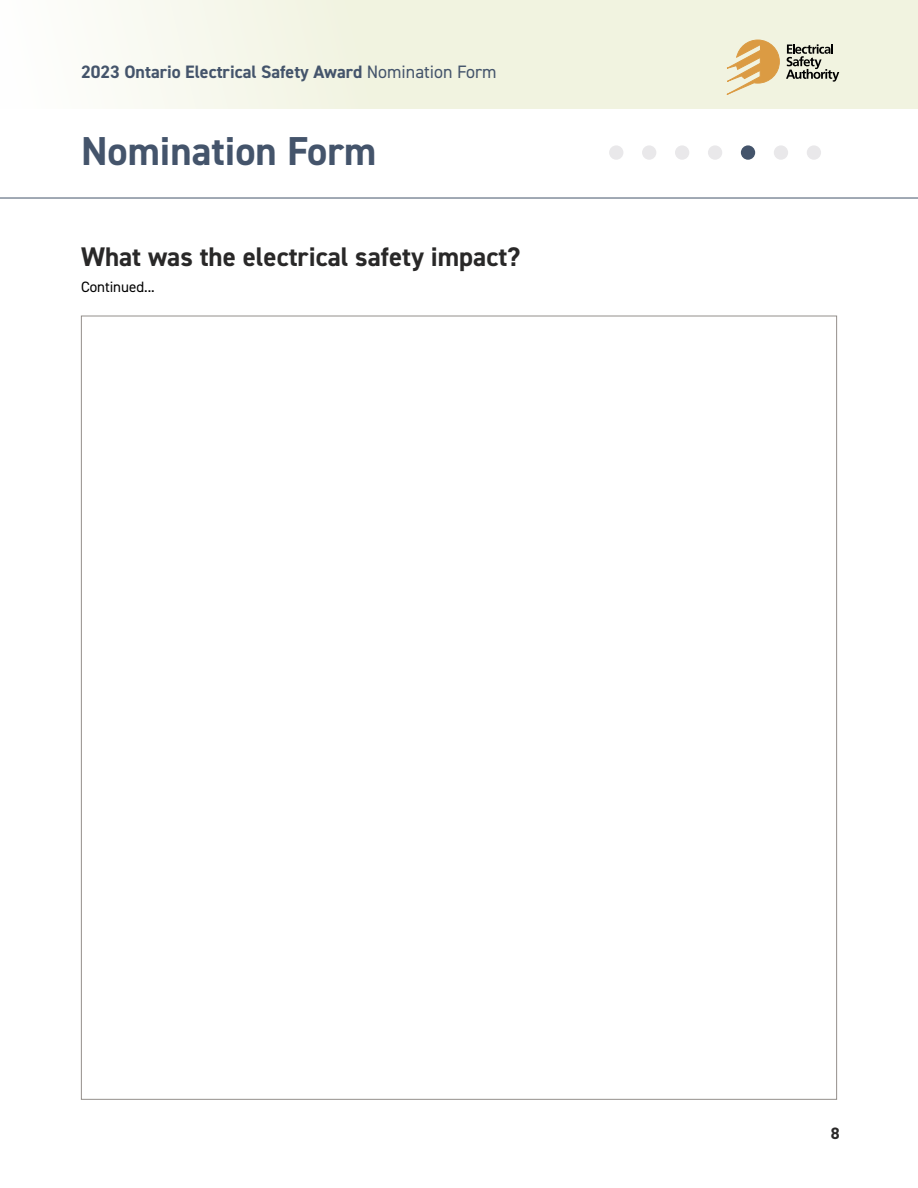
<style>
.page{position:relative;width:918px;height:1188px;background:#fff}
.page>*{position:absolute;margin:0;border:0;box-sizing:border-box;transform-origin:0 0}
.t1{font:700 40.5px "DIN2014";color:#44546b}
.t2{font:700 27px "DIN2014";color:#292828}
.t3{font:700 18px "DIN2014";color:#44546b}
.t4{font:700 16.5px "DIN2014";color:#292828}
.t5{font:15px "DIN2014";color:#000}
.s1{font-weight:400}
</style>
<div class="page">
<div style="left:0;top:0;width:918px;height:109px;background:linear-gradient(to right,#f9faf3,#eef0d9)"></div>
<hr style="left:0;top:198px;width:918px;height:1px;background:#44546b">
<svg style="left:721px;top:40px;width:59px;height:57px;background:#e8cfa0"></svg>
<svg style="left:786px;top:44px;width:53px;height:38px;background:#aaab9e"></svg>
<div style="left:807px;top:145px;width:14px;height:15px;background:#e9e8ea;border-radius:50%"></div>
<div style="left:741px;top:145px;width:14px;height:15px;background:#44546b;border-radius:50%"></div>
<div style="left:675px;top:145px;width:14px;height:15px;background:#e9e8ea;border-radius:50%"></div>
<div style="left:609px;top:145px;width:14px;height:15px;background:#e9e8ea;border-radius:50%"></div>
<div style="left:774px;top:145px;width:14px;height:15px;background:#e9e8ea;border-radius:50%"></div>
<div style="left:708px;top:145px;width:14px;height:15px;background:#e9e8ea;border-radius:50%"></div>
<div style="left:642px;top:145px;width:14px;height:15px;background:#e9e8ea;border-radius:50%"></div>
<p class="t3" style="left:81px;top:60px;width:417px">2023 Ontario Electrical Safety Award <span class="s1">Nomination Form</span></p>
<h1 class="t1" style="left:81px;top:124px;width:297px">Nomination Form</h1>
<h2 class="t2" style="left:81px;top:239px;width:441px">What was the electrical safety impact?</h2>
<p class="t5" style="left:81px;top:278px;width:75px">Continued...</p>
<p class="t4" style="left:831px;top:1123px;width:10px">8</p>
</div>
